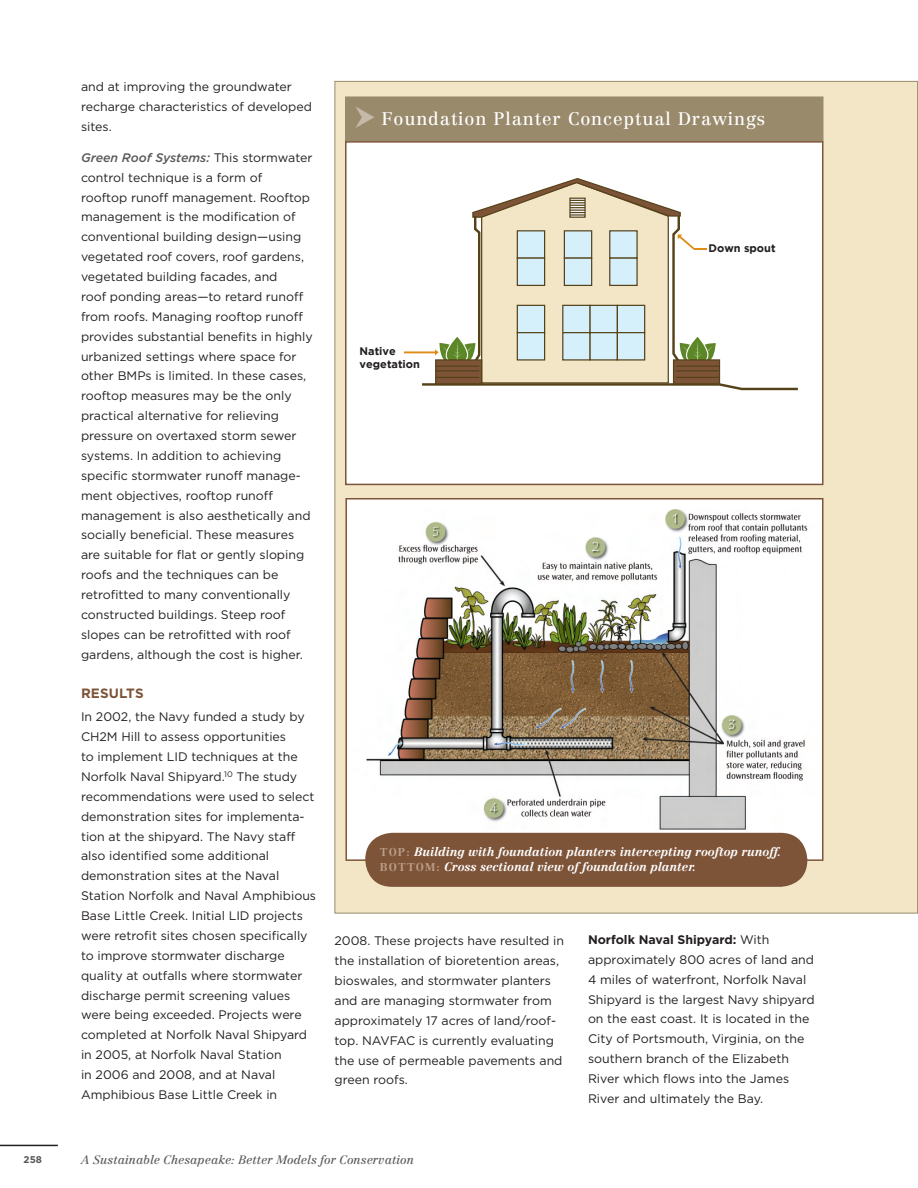
<style>
.page{position:relative;width:918px;height:1188px;background:#fff}
.page>*{position:absolute;margin:0;border:0;box-sizing:border-box;transform-origin:0 0}
.t1{font:18px "Centennial";letter-spacing:.05em;color:#fff}
.Paragraph_Sub_Titles{font:700 13.5px "Gotham";color:#7e5439}
.Paragraph_Style{font:12.3px/19.8px "Gotham";color:#231f20}
.Photo_Caption{font:italic 700 12px "Centennial";color:#fff}
.t2{font:italic 12px "Centennial";color:#57585a}
.t3{font:700 10.95px/13.2px "Gotham";color:#231f20}
.t4{font:700 9.75px "Gotham";color:#57585a}
.s1{font-weight:500;font-style:italic;color:#57585a}
.s2{font-style:normal;font-size:11.25px;color:#bb9d88}
.s3{font-weight:700}
</style>
<div class="page">
<hr style="left:0;top:1145px;width:58px;height:1px;background:#231f20">
<div style="left:335px;top:81px;width:583px;height:832px;background:#f2e6c7"></div>
<div style="left:345px;top:96px;width:479px;height:45px;background:#9a8a6c;border:2px solid #9a8a6c"></div>
<div style="left:346px;top:142px;width:477px;height:342px;background:#fff"></div>
<svg style="left:404px;top:178px;width:394px;height:213px"></svg>
<div style="left:345px;top:141px;width:479px;height:344px;border:2px solid #7e5439"></div>
<div style="left:346px;top:499px;width:477px;height:361px;background:#fff"></div>
<img style="left:366px;top:510px;width:442px;height:320px">
<div style="left:345px;top:498px;width:479px;height:363px;border:2px solid #7e5439"></div>
<div style="left:365px;top:833px;width:442px;height:54px;background:#7e5439;border-radius:27px"></div>
<p class="Paragraph_Style" style="left:81px;top:77px;width:233px">and at improving the groundwater recharge characteristics of developed sites.</p>
<p class="Paragraph_Style" style="left:81px;top:147px;width:233px"><span class="s1">Green Roof Systems:</span> This stormwater control technique is a form of<br>rooftop runoff management. Rooftop management is the modification of conventional building design—using vegetated roof covers, roof gardens, vegetated building facades, and<br>roof ponding areas—to retard runoff from roofs. Managing rooftop runoff provides substantial benefits in highly urbanized settings where space for other BMPs is limited. In these cases, rooftop measures may be the only practical alternative for relieving pressure on overtaxed storm sewer systems. In addition to achieving specific stormwater runoff manage&shy;ment objectives, rooftop runoff management is also aesthetically and socially beneficial. These measures are suitable for flat or gently sloping roofs and the techniques can be retrofitted to many conventionally constructed buildings. Steep roof slopes can be retrofitted with roof gardens, although the cost is higher.</p>
<p class="Paragraph_Sub_Titles" style="left:81px;top:686px;width:38px">RESULT</p>
<p class="Paragraph_Sub_Titles" style="left:135px;top:686px;width:10px">S</p>
<p class="Paragraph_Style" style="left:81px;top:707px;width:237px">In 2002, the Navy funded a study by CH2M Hill to assess opportunities<br>to implement LID techniques at the Norfolk Naval Shipyard.<sup>10</sup> The study recommendations were used to select demonstration sites for implementa&shy;tion at the shipyard. The Navy staff also identified some additional demonstration sites at the Naval Station Norfolk and Naval Amphibious Base Little Creek. Initial LID projects were retrofit sites chosen specifically to improve stormwater discharge quality at outfalls where stormwater discharge permit screening values were being exceeded. Projects were completed at Norfolk Naval Shipyard in 2005, at Norfolk Naval Station<br>in 2006 and 2008, and at Naval Amphibious Base Little Creek in</p>
<p class="t1" style="left:381px;top:108px;width:385px">Foundation Planter Conceptual Drawings</p>
<p class="t3" style="left:360px;top:344px;width:62px">Native vegetation</p>
<p class="t3" style="left:709px;top:242px;width:68px">Down spout</p>
<p class="Photo_Caption" style="left:380px;top:844px;width:403px"><span class="s2">TOP:</span> Building with foundation planters intercepting rooftop runoff.</p>
<p class="Photo_Caption" style="left:380px;top:859px;width:318px"><span class="s2">BOTTOM:</span> Cross sectional view of foundation planter.</p>
<p class="Paragraph_Style" style="left:335px;top:931px;width:231px">2008. These projects have resulted in the installation of bioretention areas, bioswales, and stormwater planters and are managing stormwater from approximately 17 acres of land/roof&shy;top. NAVFAC is currently evaluating the use of permeable pavements and green roofs.</p>
<p class="Paragraph_Style" style="left:588px;top:930px;width:228px"><span class="s3">Norfolk Naval Shipyard:</span> With approximately 800 acres of land and 4 miles of waterfront, Norfolk Naval Shipyard is the largest Navy shipyard on the east coast. It is located in the City of Portsmouth, Virginia, on the southern branch of the Elizabeth River which flows into the James River and ultimately the Bay.</p>
<p class="t4" style="left:24px;top:1154px;width:20px">258</p>
<p class="t2" style="left:81px;top:1153px;width:335px">A Sustainable Chesapeake: Better Models for Conservation</p>
</div>
